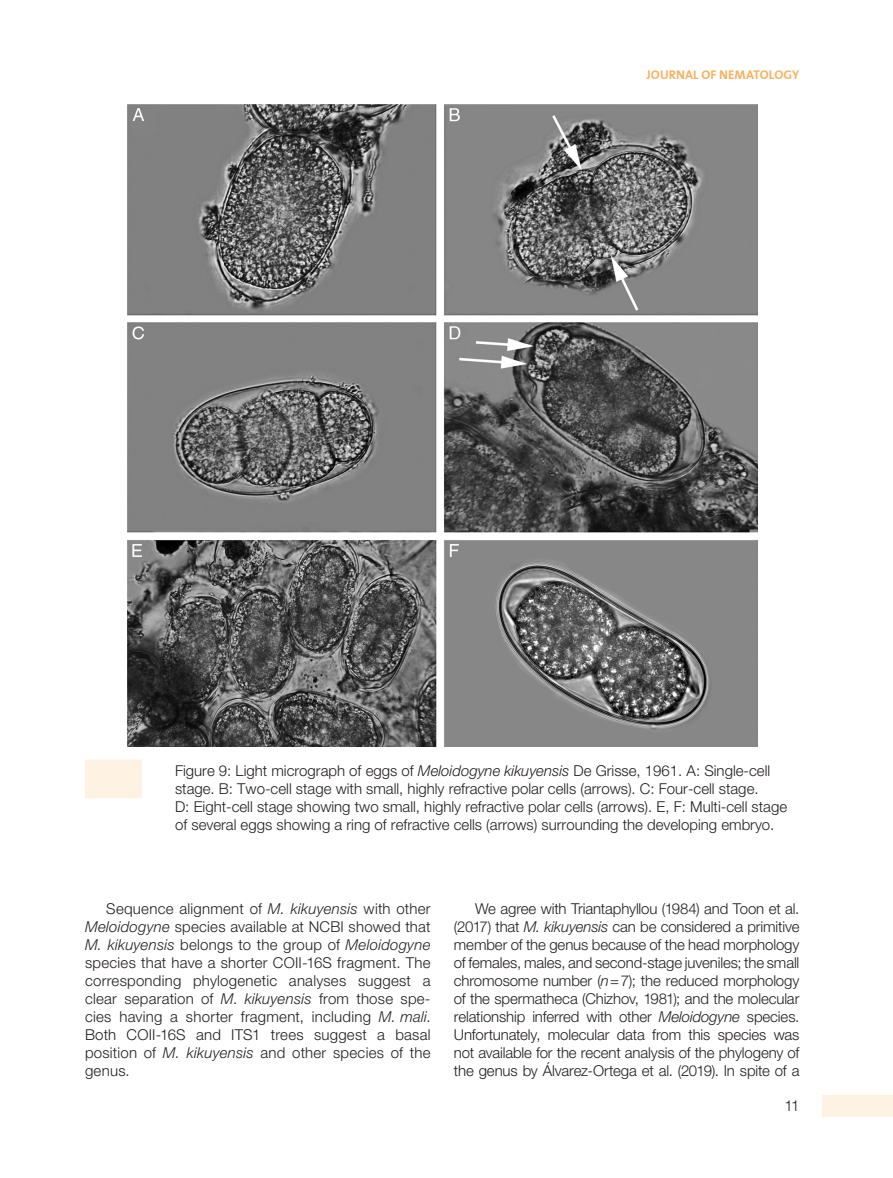
<style>
.page{position:relative;width:893px;height:1178px;background:#fff}
.page>*{position:absolute;margin:0;border:0;box-sizing:border-box;transform-origin:0 0}
.pPara{font:300 15px/18px "Helvetica Neue LT Pro";letter-spacing:.015em;color:#231f20}
.pfigure_caption2{font:300 15px/18px "Helvetica Neue LT Pro";color:#231f20}
.t1{font:700 12.75px "The Mix Plain";letter-spacing:.01em;color:#fab05f}
.s1{font-family:"Helvetica Neue LT Std";font-style:italic}
</style>
<div class="page">
<div style="left:823px;top:1095px;width:70px;height:21px;background:#fef2e3"></div>
<img style="left:127px;top:105px;width:630px;height:642px">
<div style="left:85px;top:759px;width:57px;height:39px;background:#fef2e3"></div>
<p class="t1" style="left:646px;top:64px;width:154px">JOURNAL OF NEMATOLOGY</p>
<p class="pfigure_caption2" style="left:175px;top:761px;width:614px">Figure 9: Light micrograph of eggs of <span class="s1">Meloidogyne kikuyensis</span> De Grisse, 1961. A: Single-cell stage. B: Two-cell stage with small, highly refractive polar cells (arrows). C: Four-cell stage.<br>D: Eight-cell stage showing two small, highly refractive polar cells (arrows). E, F: Multi-cell stage of several eggs showing a ring of refractive cells (arrows) surrounding the developing embryo.</p>
<p class="pPara" style="left:85px;top:899px;width:347px;text-indent:21px">Sequence alignment of <span class="s1">M. kikuyensis</span> with other <span class="s1">Meloidogyne</span> species available at NCBI showed that <span class="s1">M. kikuyensis</span> belongs to the group of <span class="s1">Meloidogyne </span>species that have a shorter COII-16S fragment. The corresponding phylogenetic analyses suggest a clear separation of <span class="s1">M</span>. <span class="s1">kikuyensis</span> from those spe&shy;cies having a shorter fragment, including <span class="s1">M. mali</span>.<br>Both COII-16S and ITS1 trees suggest a basal position of <span class="s1">M. kikuyensis</span> and other species of the genus.</p>
<p class="pPara" style="left:454px;top:899px;width:347px;text-align:justify;text-indent:21px">We agree with Triantaphyllou (1984) and Toon et al. (2017) that <span class="s1">M. kikuyensis</span> can be considered a primitive member of the genus because of the head morphology of females, males, and second-stage juveniles; the small chromosome number (<span class="s1">n</span>=7); the reduced morphology of the spermatheca (Chizhov, 1981); and the molecular relationship inferred with other <span class="s1">Meloidogyne</span> species.<br>Unfortunately, molecular data from this species was not available for the recent analysis of the phylogeny of the genus by Álvarez-Ortega et al. (2019). In spite of a</p>
<p class="pPara" style="left:784px;top:1096px;width:17px">11</p>
</div>
